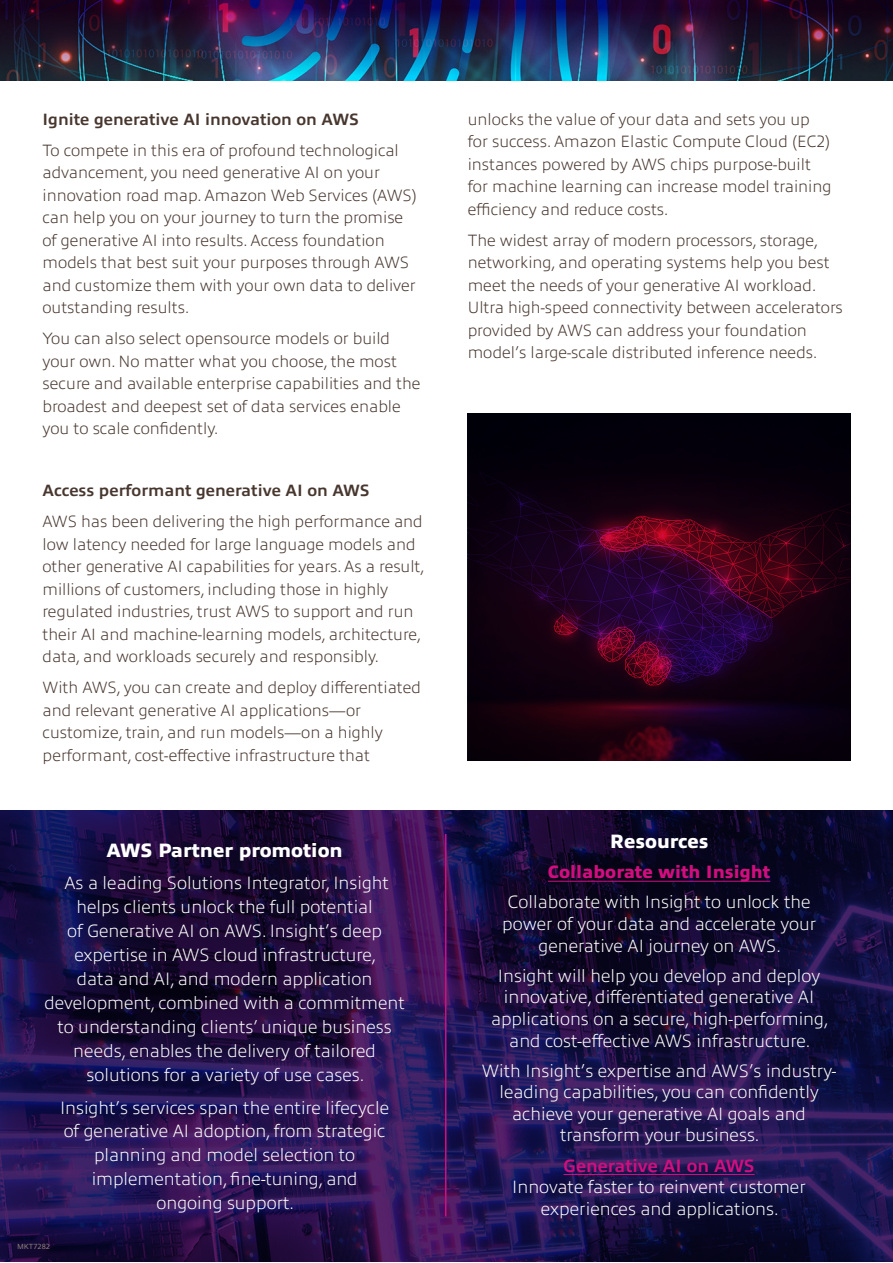
<style>
.page{position:relative;width:893px;height:1263px;background:#fff}
.page>*{position:absolute;margin:0;border:0;box-sizing:border-box;transform-origin:0 0}
.t1{font:800 19.5px "Allumi Pro";color:#fff}
.t2{font:200 18px/24px "Allumi Pro";color:#fff;text-align:center}
.t3{font:800 18px "Allumi Pro";color:#d20e7f}
.t4{font:700 18px "Allumi Pro";color:#d20e7f}
.t5{font:200 16.5px/22.5px "Allumi Pro";color:#47372f}
.t6{font:700 16.5px "Allumi Pro";color:#47372f}
.t7{font:7.5px "Allumi Pro";color:#887c77}
</style>
<div class="page">
<svg style="left:0;top:810px;width:893px;height:452px;background:#1f1045"></svg>
<img style="left:0;top:0;width:893px;height:80px">
<hr style="left:548px;top:881px;width:222px;height:1px;background:#d20e7f">
<hr style="left:563px;top:1174px;width:192px;height:1px;background:#d20e7f">
<hr style="left:445px;top:834px;width:1px;height:382px;background:#d20e7f">
<svg style="left:468px;top:414px;width:382px;height:347px;background:#1a0116"></svg>
<p class="t6" style="left:43px;top:107px;width:318px">Ignite generative AI innovation on AWS</p>
<p class="t5" style="left:43px;top:138px;width:376px">To compete in this era of profound technological advancement, you need generative AI on your innovation road map. Amazon Web Services (AWS) can help you on your journey to turn the promise of generative AI into results. Access foundation models that best suit your purposes through AWS and customize them with your own data to deliver outstanding results.</p>
<p class="t5" style="left:43px;top:326px;width:379px">You can also select opensource models or build your own. No matter what you choose, the most secure and available enterprise capabilities and the broadest and deepest set of data services enable you to scale confidently.</p>
<p class="t6" style="left:43px;top:478px;width:329px">Access performant generative AI on AWS</p>
<p class="t5" style="left:43px;top:509px;width:384px">AWS has been delivering the high performance and low latency needed for large language models and other generative AI capabilities for years. As a result, millions of customers, including those in highly regulated industries, trust AWS to support and run their AI and machine-learning models, architecture, data, and workloads securely and responsibly.</p>
<p class="t5" style="left:43px;top:675px;width:380px">With AWS, you can create and deploy differentiated and relevant generative AI applications—or customize, train, and run models—on a highly performant, cost-effective infrastructure that</p>
<p class="t1" style="left:107px;top:835px;width:238px">AWS Partner promotion</p>
<p class="t2" style="left:45px;top:869px;width:362px">As a leading Solutions Integrator, Insight helps clients unlock the full potential<br>of Generative AI on AWS. Insight’s deep expertise in AWS cloud infrastructure,<br>data and AI, and modern application development, combined with a commitment to understanding clients’ unique business needs, enables the delivery of tailored solutions for a variety of use cases.</p>
<p class="t2" style="left:60px;top:1094px;width:331px">Insight’s services span the entire lifecycle of generative AI adoption, from strategic planning and model selection to implementation, fine-tuning, and ongoing support.</p>
<p class="t7" style="left:17px;top:1241px;width:34px">MKT7282</p>
<p class="t5" style="left:468px;top:107px;width:365px">unlocks the value of your data and sets you up for success. Amazon Elastic Compute Cloud (EC2) instances powered by AWS chips purpose-built for machine learning can increase model training efficiency and reduce costs.</p>
<p class="t5" style="left:468px;top:228px;width:377px">The widest array of modern processors, storage, networking, and operating systems help you best meet the needs of your generative AI workload.<br>Ultra high-speed connectivity between accelerators provided by AWS can address your foundation model’s large-scale distributed inference needs.</p>
<p class="t1" style="left:610px;top:827px;width:100px">Resources</p>
<p class="t3" style="left:548px;top:859px;width:224px">Collaborate with Insight</p>
<p class="t2" style="left:502px;top:890px;width:316px;line-height:21.6px">Collaborate with Insight to unlock the power of your data and accelerate your generative AI journey on AWS.</p>
<p class="t2" style="left:491px;top:963px;width:339px;line-height:21.6px">Insight will help you develop and deploy innovative, differentiated generative AI applications on a secure, high-performing, and cost-effective AWS infrastructure.</p>
<p class="t2" style="left:482px;top:1058px;width:356px;line-height:21.6px">With Insight’s expertise and AWS’s industry&shy;leading capabilities, you can confidently achieve your generative AI goals and transform your business.</p>
<p class="t4" style="left:563px;top:1152px;width:193px">Generative AI on AWS</p>
<p class="t2" style="left:512px;top:1175px;width:295px;line-height:21.6px">Innovate faster to reinvent customer experiences and applications.</p>
</div>
